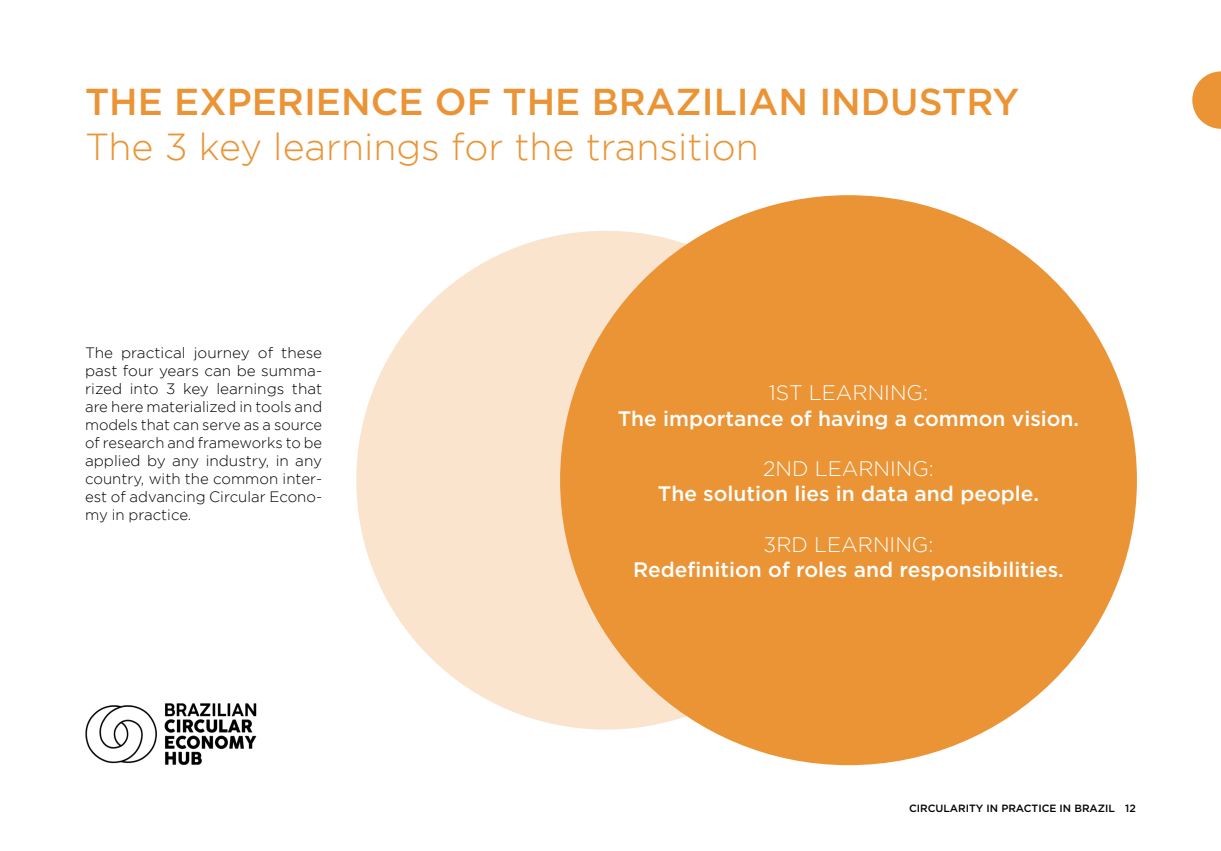
<style>
.page{position:relative;width:1221px;height:851px;background:#fff}
.page>*{position:absolute;margin:0;border:0;box-sizing:border-box;transform-origin:0 0}
.t1{font:500 37.5px "Gotham";color:#eb9435}
.t2{font:300 37.5px "Gotham";color:#eb9435}
.t3{font:500 21px "Gotham";color:#fff}
.t4{font:300 21px "Gotham";color:#fff}
.t5{font:300 15px/18px "Gotham";color:#000;text-align:justify}
.t6{font:500 10.5px "Gotham";color:#000}
</style>
<div class="page">
<div style="left:356px;top:231px;width:499px;height:498px;background:#fae4cd;border-radius:50%"></div>
<div style="left:560px;top:195px;width:576px;height:570px;background:#eb9435;border-radius:50%"></div>
<svg style="left:1192px;top:71px;width:28px;height:58px"></svg>
<img style="left:85px;top:703px;width:172px;height:62px">
<h1 class="t1" style="left:85px;top:77px;width:935px">THE EXPERIENCE OF THE BRAZILIAN INDUSTRY</h1>
<h1 class="t2" style="left:85px;top:126px;width:675px">The 3 key learnings for the transition</h1>
<p class="t5" style="left:85px;top:343px;width:239px">The practical journey of these past four years can be summa&shy;rized into 3 key learnings that are here materialized in tools and models that can serve as a source of research and frameworks to be applied by any industry, in any country, with the common inter&shy;est of advancing Circular Econo&shy;my in practice.</p>
<h2 class="t4" style="left:768px;top:381px;width:161px">1ST LEARNING:</h2>
<h2 class="t3" style="left:617px;top:404px;width:463px">The importance of having a common vision.</h2>
<h2 class="t4" style="left:763px;top:457px;width:172px">2ND LEARNING:</h2>
<h2 class="t3" style="left:658px;top:480px;width:382px">The solution lies in data and people.</h2>
<h2 class="t4" style="left:763px;top:532px;width:171px">3RD LEARNING:</h2>
<h2 class="t3" style="left:633px;top:555px;width:432px">Redefinition of roles and responsibilities.</h2>
<p class="t6" style="left:909px;top:801px;width:228px">CIRCULARITY IN PRACTICE IN BRAZIL 12</p>
</div>
